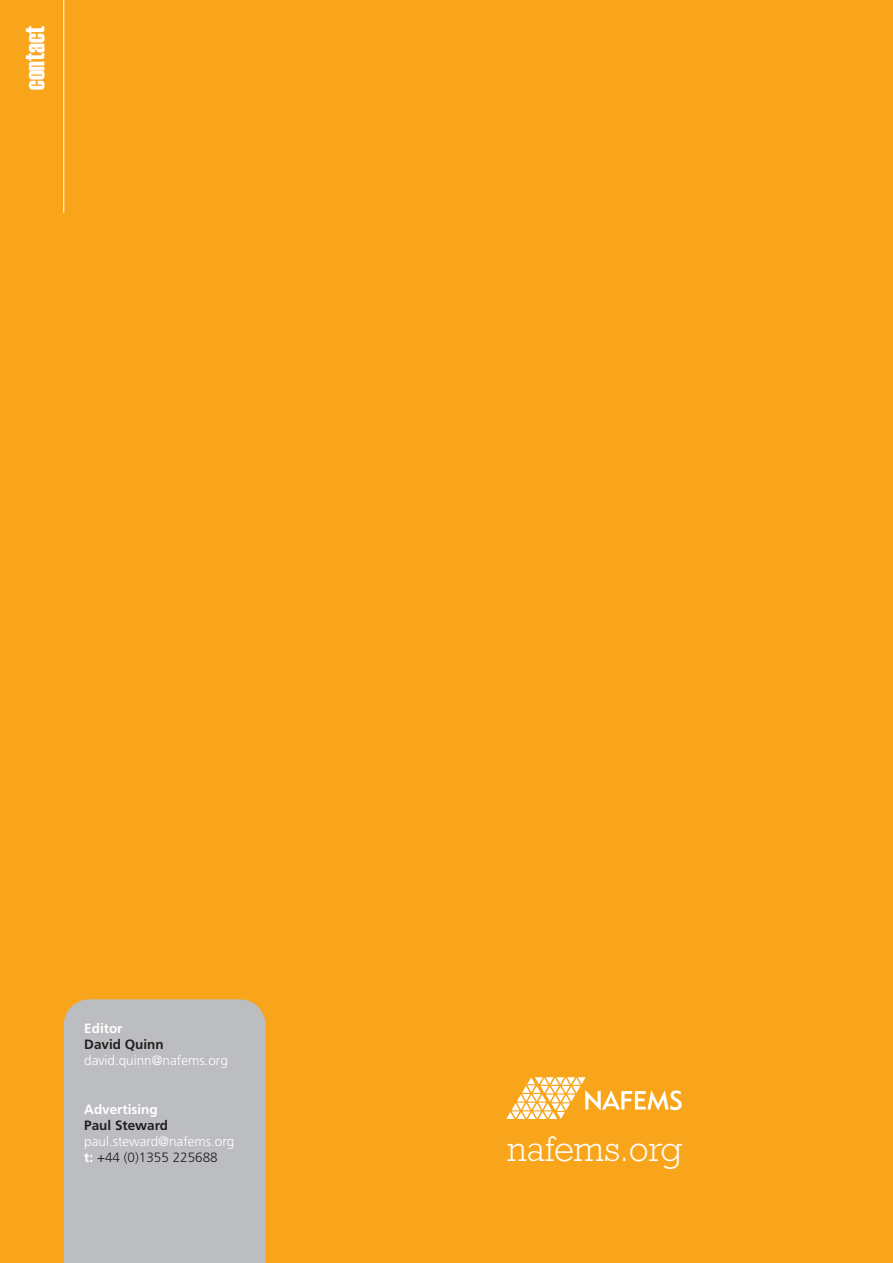
<style>
.page{position:relative;width:893px;height:1263px;background:#f9a51b}
.page>*{position:absolute;margin:0;border:0;box-sizing:border-box;transform-origin:0 0}
.t1{font:300 36px "Rockwell";color:#fff}
.t2{font:27px "Haettenschweiler";color:#fff}
.t3{font:300 13.5px/16.2px "Frutiger";color:#fff}
.t4{font:700 13.5px "Frutiger";color:#231f20}
.t5{font:700 13.5px "Frutiger";color:#fff}
.s1{font-weight:700}
.s2{color:#231f20}
</style>
<div class="page">
<div style="left:64px;top:999px;width:201px;height:264px;background:#bcbdc0"></div>
<hr style="left:63px;top:0;width:1px;height:213px;background:#fff">
<svg style="left:506px;top:1077px;width:176px;height:42px"></svg>
<h2 class="t2" style="left:26px;top:90px;width:66px;rotate:-90deg">contact</h2>
<p class="t5" style="left:84px;top:1022px;width:40px">Editor</p>
<p class="t4" style="left:84px;top:1039px;width:81px">David Quinn</p>
<p class="t3" style="left:84px;top:1053px;width:145px">david.quinn@nafems.org</p>
<p class="t5" style="left:84px;top:1103px;width:75px">Advertising</p>
<p class="t4" style="left:84px;top:1120px;width:85px">Paul Steward</p>
<p class="t3" style="left:84px;top:1134px;width:152px">paul.steward@nafems.org <span class="s1">t:</span> <span class="s2">+44 (0)1355 225688</span></p>
<h1 class="t1" style="left:507px;top:1137px;width:176px">nafems.org</h1>
</div>
